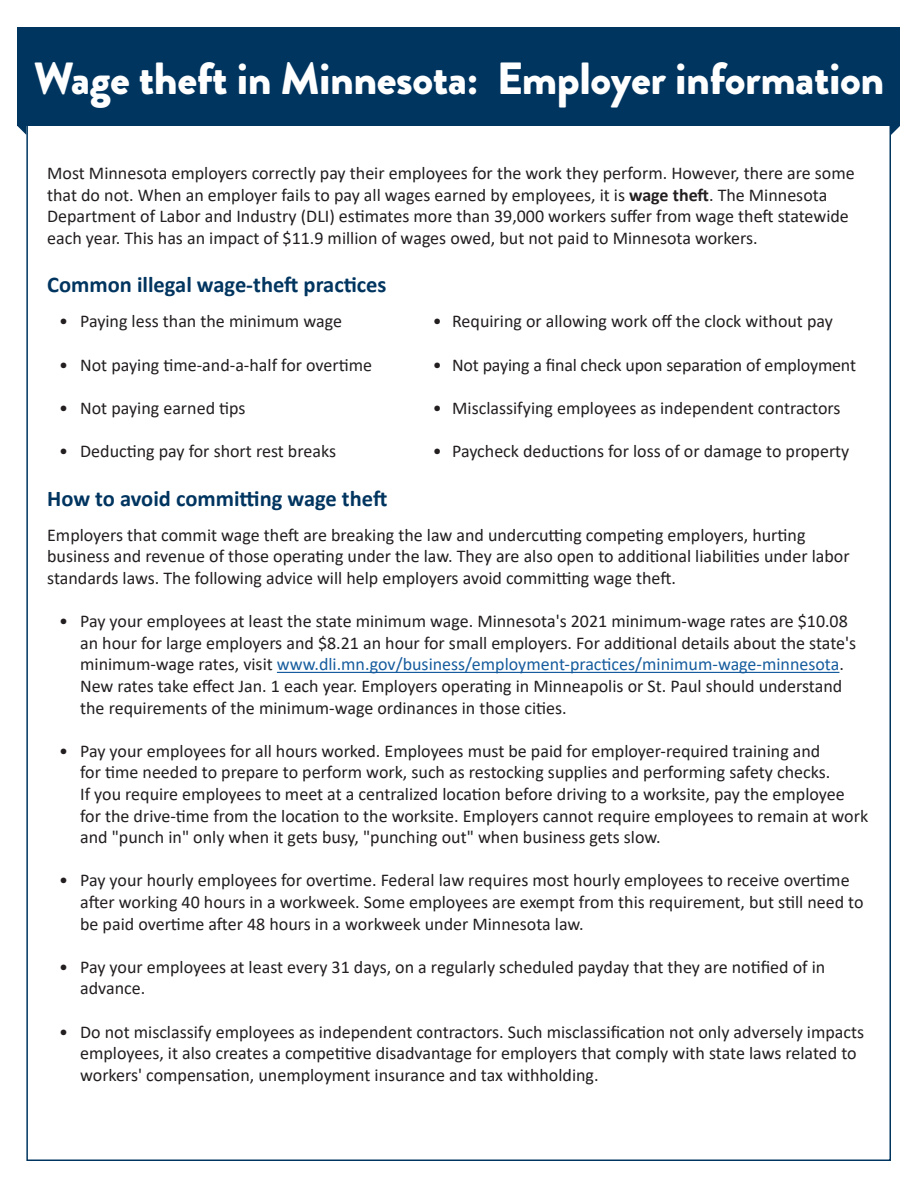
<style>
.page{position:relative;width:918px;height:1188px;background:#fff}
.page>*{position:absolute;margin:0;border:0;box-sizing:border-box;transform-origin:0 0}
.Headline{font:900 45px "Brandon Grotesque";letter-spacing:-.01em;color:#fff}
.Subhead_1{font:700 22.5px "Calibri";color:#003560}
.Body_text{font:18px/21.6px "Calibri";color:#231f20}
.s1{font-weight:700}
.s2{color:#175d9e}
</style>
<div class="page">
<svg style="left:891px;top:126px;width:9px;height:9px"></svg>
<svg style="left:17px;top:126px;width:9px;height:9px"></svg>
<div style="left:17px;top:27px;width:883px;height:99px;background:#003560"></div>
<hr style="left:277px;top:672px;width:562px;height:1px;background:#175d9e">
<p class="Headline" style="left:34px;top:47px;width:852px">Wage theft in Minnesota: Employer information</p>
<p class="Body_text" style="left:47px;top:162px;width:809px">Most Minnesota employers correctly pay their employees for the work they perform. However, there are some that do not. When an employer fails to pay all wages earned by employees, it is <span class="s1">wage theft</span>. The Minnesota Department of Labor and Industry (DLI) estimates more than 39,000 workers suffer from wage theft statewide each year. This has an impact of $11.9 million of wages owed, but not paid to Minnesota workers.</p>
<p class="Subhead_1" style="left:47px;top:269px;width:341px">Common illegal wage-theft practices</p>
<p class="Body_text" style="left:59px;top:310px;width:284px">• Paying less than the minimum wage</p>
<p class="Body_text" style="left:433px;top:310px;width:402px">• Requiring or allowing work off the clock without pay</p>
<p class="Body_text" style="left:59px;top:353px;width:314px">• Not paying time-and-a-half for overtime</p>
<p class="Body_text" style="left:433px;top:353px;width:425px">• Not paying a final check upon separation of employment</p>
<p class="Body_text" style="left:59px;top:397px;width:188px">• Not paying earned tips</p>
<p class="Body_text" style="left:433px;top:397px;width:409px">• Misclassifying employees as independent contractors</p>
<p class="Body_text" style="left:59px;top:440px;width:278px">• Deducting pay for short rest breaks</p>
<p class="Body_text" style="left:433px;top:440px;width:418px">• Paycheck deductions for loss of or damage to property</p>
<p class="Subhead_1" style="left:47px;top:482px;width:342px">How to avoid committing wage theft</p>
<p class="Body_text" style="left:47px;top:524px;width:804px">Employers that commit wage theft are breaking the law and undercutting competing employers, hurting business and revenue of those operating under the law. They are also open to additional liabilities under labor standards laws. The following advice will help employers avoid committing wage theft.</p>
<p class="Body_text" style="left:80px;top:610px;width:778px;text-indent:-21px">• Pay your employees at least the state minimum wage. Minnesota's 2021 minimum-wage rates are $10.08 an hour for large employers and $8.21 an hour for small employers. For additional details about the state's minimum-wage rates, visit <span class="s2">www.dli.mn.gov/business/employment-practices/minimum-wage-minnesota</span>.<br>New rates take effect Jan. 1 each year. Employers operating in Minneapolis or St. Paul should understand the requirements of the minimum-wage ordinances in those cities.</p>
<p class="Body_text" style="left:80px;top:740px;width:790px;text-indent:-21px">• Pay your employees for all hours worked. Employees must be paid for employer-required training and<br>for time needed to prepare to perform work, such as restocking supplies and performing safety checks.<br>If you require employees to meet at a centralized location before driving to a worksite, pay the employee for the drive-time from the location to the worksite. Employers cannot require employees to remain at work and "punch in" only when it gets busy, "punching out" when business gets slow.</p>
<p class="Body_text" style="left:59px;top:869px;width:792px">• Pay your hourly employees for overtime. Federal law requires most hourly employees to receive overtime</p>
<p class="Body_text" style="left:80px;top:891px;width:785px">after working 40 hours in a workweek. Some employees are exempt from this requirement, but still need to be paid overtime after 48 hours in a workweek under Minnesota law.</p>
<p class="Body_text" style="left:80px;top:956px;width:747px;text-indent:-21px">• Pay your employees at least every 31 days, on a regularly scheduled payday that they are notified of in advance.</p>
<p class="Body_text" style="left:80px;top:1020px;width:786px;text-indent:-21px">• Do not misclassify employees as independent contractors. Such misclassification not only adversely impacts employees, it also creates a competitive disadvantage for employers that comply with state laws related to workers' compensation, unemployment insurance and tax withholding.</p>
</div>
